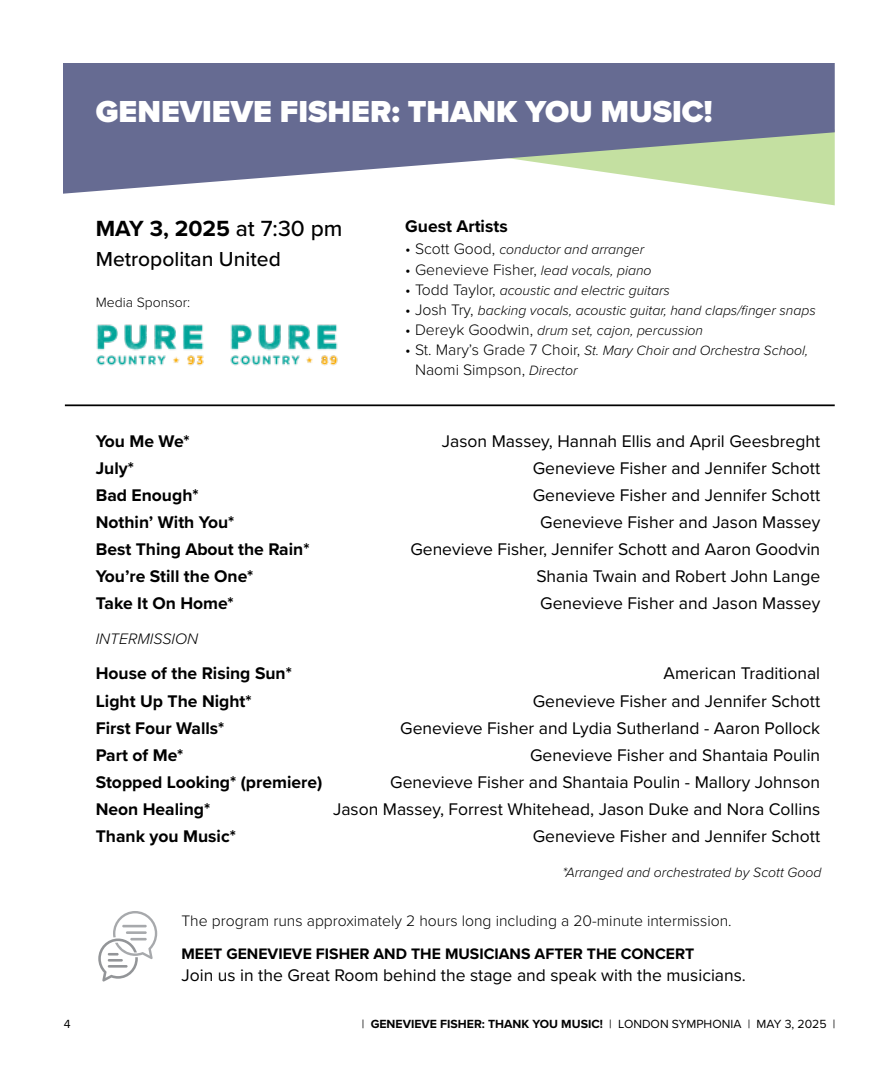
<style>
.page{position:relative;width:882px;height:1071px;background:#fff}
.page>*{position:absolute;margin:0;border:0;box-sizing:border-box;transform-origin:0 0}
.t1{font:900 31.5px "Proxima Nova";color:#fff}
.t2{font:700 22.75px "Proxima Nova";color:#000}
.t3{font:500 21px "Proxima Nova";color:#000}
.t4{font:17.5px "Proxima Nova";color:#000}
.t5{font:700 17.5px "Proxima Nova";color:#000}
.t6{font:300 15.75px "Proxima Nova";color:#000}
.t7{font:700 15.75px "Proxima Nova";color:#000}
.t8{font:italic 300 15.75px "Proxima Nova";color:#000}
.t9{font:italic 300 14px "Proxima Nova";color:#000}
.t10{font:300 14px "Proxima Nova";color:#000}
.t11{font:700 12.25px "Proxima Nova";color:#000}
.t12{font:12.25px "Proxima Nova";color:#000}
.s1{font-weight:500}
.s2{font-style:normal;font-size:15.75px}
.s3{font-style:italic;font-size:14px}
.s4{font-weight:400}
</style>
<div class="page">
<svg style="left:757px;top:194px;width:78px;height:11px"></svg>
<svg style="left:63px;top:63px;width:772px;height:131px;background:#838aa1"></svg>
<hr style="left:65px;top:404px;width:770px;height:2px;background:#000">
<svg style="left:98px;top:911px;width:59px;height:71px"></svg>
<hr style="left:108px;top:965px;width:20px;height:3px;background:#939598">
<img style="left:96px;top:324px;width:108px;height:42px">
<img style="left:230px;top:324px;width:108px;height:42px">
<h1 class="t1" style="left:96px;top:88px;width:618px">GENEVIEVE FISHER: THANK YOU MUSIC!</h1>
<h2 class="t2" style="left:96px;top:212px;width:248px">MAY 3, 2025 <span class="s1">at 7:30 pm</span></h2>
<p class="t3" style="left:96px;top:243px;width:187px">Metropolitan United</p>
<p class="t10" style="left:96px;top:291px;width:96px">Media Sponsor:</p>
<p class="t5" style="left:405px;top:213px;width:104px">Guest Artists</p>
<p class="t9" style="left:405px;top:239px;width:240px"><span class="s2">• Scott Good,</span> conductor and arranger</p>
<p class="t6" style="left:405px;top:258px;width:248px">• Genevieve Fisher, <span class="s3">lead vocals, piano</span></p>
<p class="t9" style="left:405px;top:280px;width:266px"><span class="s2">• Todd Taylor,</span> acoustic and electric guitars</p>
<p class="t9" style="left:405px;top:300px;width:412px"><span class="s2">• Josh Try,</span> backing vocals, acoustic guitar, hand claps/finger snaps</p>
<p class="t9" style="left:405px;top:320px;width:299px"><span class="s2">• Dereyk Goodwin,</span> drum set, cajon, percussion</p>
<p class="t9" style="left:405px;top:340px;width:404px"><span class="s2">• St. Mary’s Grade 7 Choir,</span> St. Mary Choir and Orchestra School,</p>
<p class="t6" style="left:415px;top:358px;width:164px">Naomi Simpson, <span class="s3">Director</span></p>
<p class="t5" style="left:96px;top:428px;width:95px">You Me We*</p>
<p class="t4" style="left:442px;top:428px;width:380px">Jason Massey, Hannah Ellis and April Geesbreght</p>
<p class="t5" style="left:96px;top:455px;width:40px">July*</p>
<p class="t4" style="left:533px;top:455px;width:289px">Genevieve Fisher and Jennifer Schott</p>
<p class="t5" style="left:96px;top:482px;width:104px">Bad Enough*</p>
<p class="t4" style="left:533px;top:482px;width:289px">Genevieve Fisher and Jennifer Schott</p>
<p class="t5" style="left:96px;top:509px;width:140px">Nothin’ With You*</p>
<p class="t4" style="left:540px;top:509px;width:281px">Genevieve Fisher and Jason Massey</p>
<p class="t5" style="left:96px;top:536px;width:215px">Best Thing About the Rain*</p>
<p class="t4" style="left:410px;top:536px;width:411px">Genevieve Fisher, Jennifer Schott and Aaron Goodvin</p>
<p class="t5" style="left:96px;top:563px;width:159px">You’re Still the One*</p>
<p class="t4" style="left:536px;top:563px;width:285px">Shania Twain and Robert John Lange</p>
<p class="t5" style="left:96px;top:591px;width:139px">Take It On Home*</p>
<p class="t4" style="left:540px;top:591px;width:281px">Genevieve Fisher and Jason Massey</p>
<p class="t8" style="left:96px;top:627px;width:104px">INTERMISSION</p>
<p class="t5" style="left:96px;top:661px;width:198px">House of the Rising Sun*</p>
<p class="t4" style="left:664px;top:661px;width:158px">American Traditional</p>
<p class="t5" style="left:96px;top:688px;width:157px">Light Up The Night*</p>
<p class="t4" style="left:533px;top:688px;width:289px">Genevieve Fisher and Jennifer Schott</p>
<p class="t5" style="left:96px;top:715px;width:130px">First Four Walls*</p>
<p class="t4" style="left:400px;top:715px;width:422px">Genevieve Fisher and Lydia Sutherland - Aaron Pollock</p>
<p class="t5" style="left:96px;top:742px;width:89px">Part of Me*</p>
<p class="t4" style="left:530px;top:742px;width:292px">Genevieve Fisher and Shantaia Poulin</p>
<p class="t5" style="left:96px;top:769px;width:228px">Stopped Looking* (premiere)</p>
<p class="t4" style="left:390px;top:769px;width:431px">Genevieve Fisher and Shantaia Poulin - Mallory Johnson</p>
<p class="t5" style="left:96px;top:796px;width:116px">Neon Healing*</p>
<p class="t4" style="left:333px;top:796px;width:489px">Jason Massey, Forrest Whitehead, Jason Duke and Nora Collins</p>
<p class="t5" style="left:96px;top:823px;width:142px">Thank you Music*</p>
<p class="t4" style="left:533px;top:823px;width:289px">Genevieve Fisher and Jennifer Schott</p>
<p class="t9" style="left:562px;top:862px;width:261px">*Arranged and orchestrated by Scott Good</p>
<p class="t6" style="left:181px;top:909px;width:552px">The program runs approximately 2 hours long including a 20-minute intermission.</p>
<p class="t7" style="left:181px;top:942px;width:514px">MEET GENEVIEVE FISHER AND THE MUSICIANS AFTER THE CONCERT</p>
<p class="t4" style="left:181px;top:963px;width:566px">Join us in the Great Room behind the stage and speak with the musicians.</p>
<p class="t12" style="left:64px;top:1015px;width:8px">4</p>
<p class="t11" style="left:362px;top:1015px;width:475px"><span class="s4">|</span> GENEVIEVE FISHER: THANK YOU MUSIC! <span class="s4">| LONDON SYMPHONIA | MAY 3, 2025 |</span></p>
</div>
